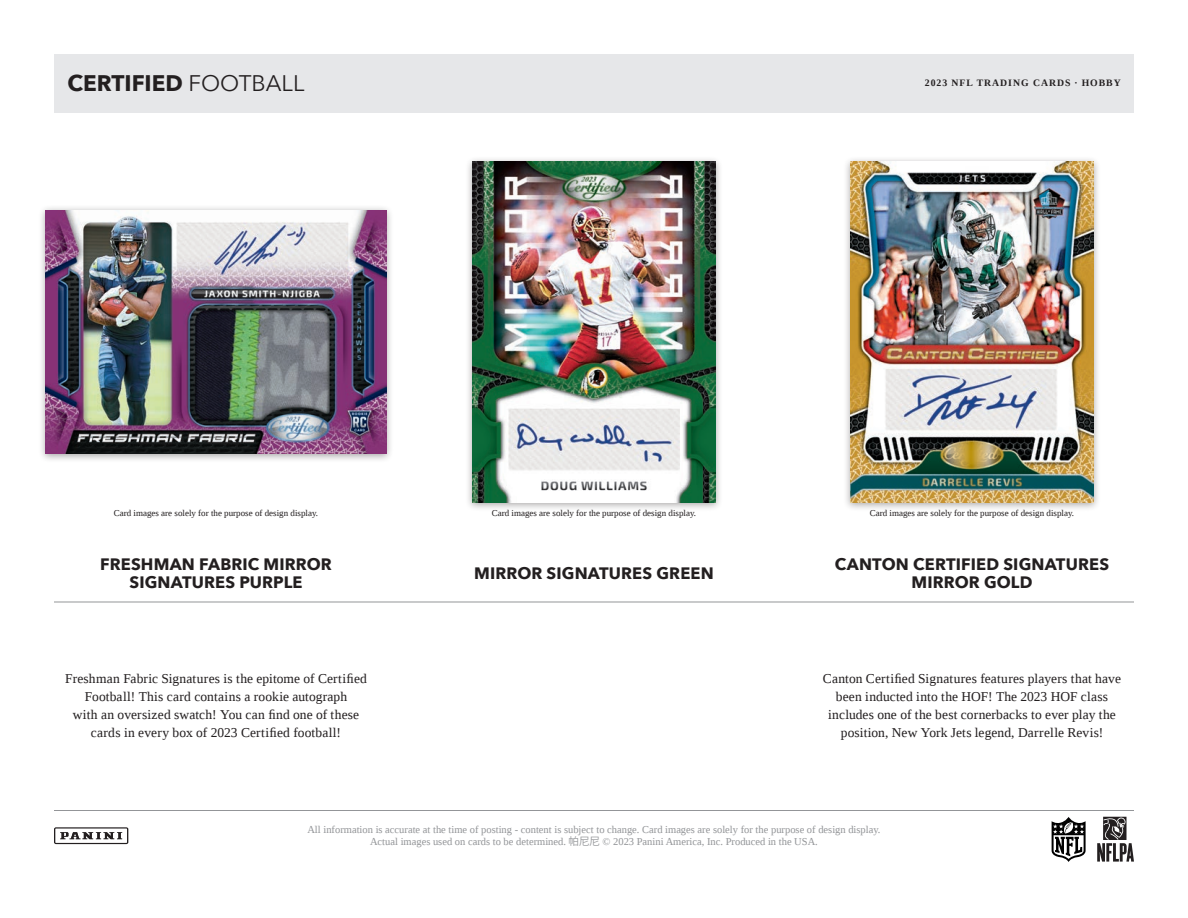
<style>
.page{position:relative;width:1188px;height:918px;background:#fff}
.page>*{position:absolute;margin:0;border:0;box-sizing:border-box;transform-origin:0 0}
.t1{font:700 22.5px "Avenir Next";color:#231f20}
.t2{font:700 16.5px/18px "Avenir Next";letter-spacing:.01em;color:#231f20;text-align:center}
.t3{font:13.5px/18px "Liberation Serif";letter-spacing:.01em;color:#231f20;text-align:center}
.t4{font:10.5px/12.6px "Liberation Serif";color:#939598;text-align:center}
.t5{font:700 9.75px "Liberation Serif";letter-spacing:.1em;color:#231f20}
.t6{font:9px "Liberation Serif";color:#231f20}
.s1{font-weight:400}
.s2{font-family:"Koz Go Pr 6 N"}
</style>
<div class="page">
<hr style="left:54px;top:602px;width:1080px;height:1px;background:#939598">
<div style="left:39px;top:205px;width:355px;height:258px;background:#231f20;opacity:.4"></div>
<img style="left:46px;top:210px;width:340px;height:243px">
<div style="left:465px;top:156px;width:258px;height:356px;background:#231f20;opacity:.4"></div>
<img style="left:472px;top:162px;width:244px;height:340px">
<div style="left:843px;top:156px;width:258px;height:356px;background:#231f20;opacity:.4"></div>
<img style="left:850px;top:162px;width:244px;height:340px">
<hr style="left:54px;top:810px;width:1080px;height:1px;background:#939598">
<svg style="left:54px;top:827px;width:74px;height:17px"></svg>
<svg style="left:1097px;top:817px;width:37px;height:45px"></svg>
<svg style="left:1051px;top:817px;width:35px;height:45px"></svg>
<div style="left:54px;top:54px;width:1080px;height:58px;background:#e6e7e9"></div>
<p class="t1" style="left:68px;top:64px;width:239px">CERTIFIED <span class="s1">FOOTBALL</span></p>
<p class="t5" style="left:925px;top:77px;width:198px">2023 NFL TRADING CARDS · HOBBY</p>
<p class="t6" style="left:114px;top:507px;width:206px">Card images are solely for the purpose of design display.</p>
<p class="t6" style="left:492px;top:507px;width:206px">Card images are solely for the purpose of design display.</p>
<p class="t6" style="left:870px;top:507px;width:206px">Card images are solely for the purpose of design display.</p>
<p class="t2" style="left:100px;top:555px;width:233px">FRESHMAN FABRIC MIRROR<br>SIGNATURES PURPLE</p>
<p class="t2" style="left:474px;top:564px;width:241px">MIRROR SIGNATURES GREEN</p>
<p class="t2" style="left:835px;top:555px;width:276px">CANTON CERTIFIED SIGNATURES<br>MIRROR GOLD</p>
<p class="t3" style="left:65px;top:670px;width:303px">Freshman Fabric Signatures is the epitome of Certified Football! This card contains a rookie autograph<br>with an oversized swatch! You can find one of these cards in every box of 2023 Certified football!</p>
<p class="t3" style="left:823px;top:670px;width:300px">Canton Certified Signatures features players that have been inducted into the HOF! The 2023 HOF class includes one of the best cornerbacks to ever play the position, New York Jets legend, Darrelle Revis!</p>
<p class="t4" style="left:307px;top:823px;width:575px">All information is accurate at the time of posting - content is subject to change. Card images are solely for the purpose of design display.<br>Actual images used on cards to be determined. <span class="s2">帕尼尼</span> © 2023 Panini America, Inc. Produced in the USA.</p>
</div>
